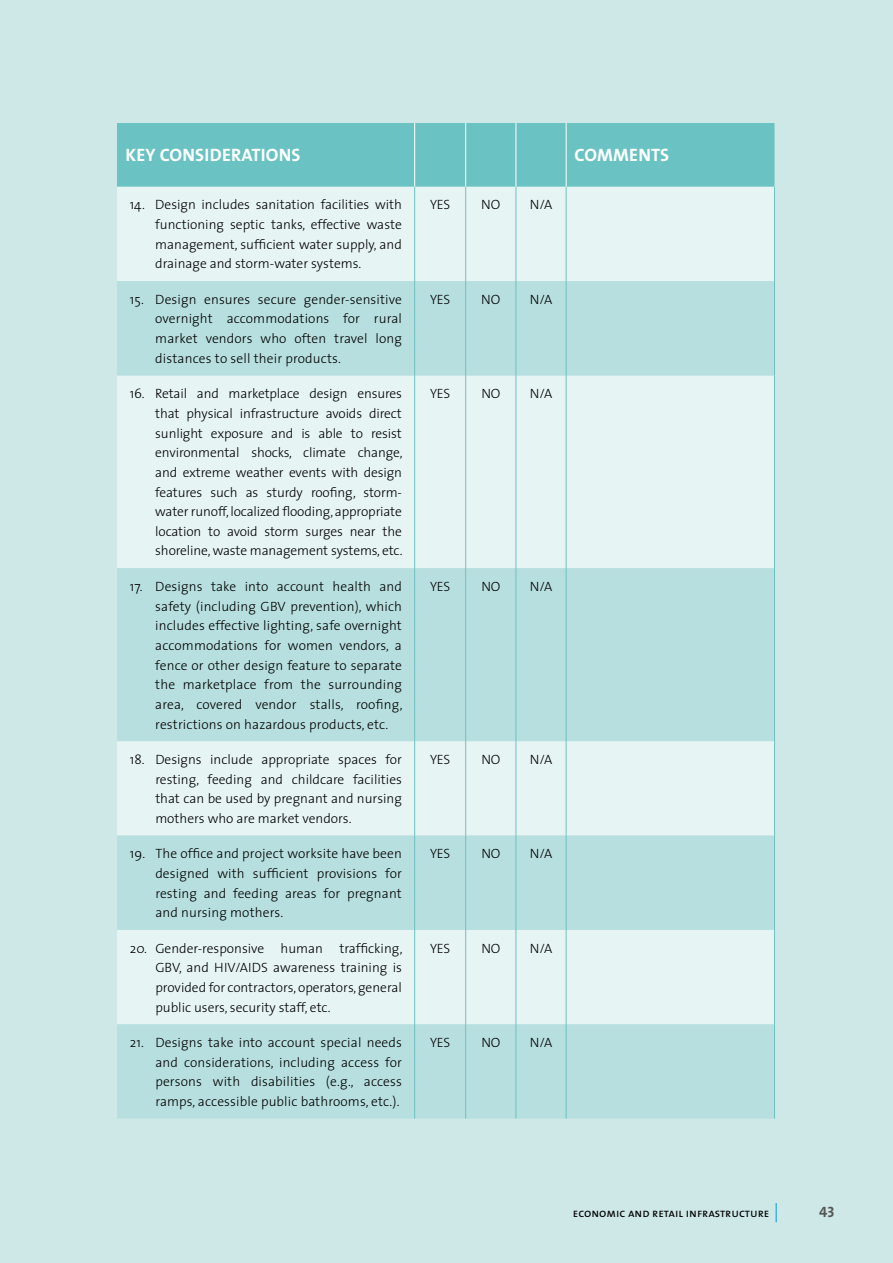
<style>
.page{position:relative;width:893px;height:1263px;background:#cee8e8}
.page>*{position:absolute;margin:0;border:0;box-sizing:border-box;transform-origin:0 0}
.t1{font:700 18px "The Sans";letter-spacing:.01em;color:#fff}
.t2{font:15px "The Sans Bold Caps";color:#575756}
.t3{font:300 13.5px/19.6px "The Sans";color:#000;text-align:justify}
.t4{font:12px "The Sans Caps";color:#000}
</style>
<div class="page">
<svg style="left:776px;top:1203px;width:1px;height:19px"></svg>
<div style="left:117px;top:123px;width:657px;height:64px;background:#6ac3c2"></div>
<div style="left:117px;top:187px;width:657px;height:94px;background:#e7f4f4"></div>
<svg style="left:117px;top:281px;width:657px;height:837px;background:#cde8e8"></svg>
<hr style="left:566px;top:123px;width:1px;height:64px;background:#fff">
<hr style="left:516px;top:123px;width:1px;height:64px;background:#fff">
<hr style="left:414px;top:123px;width:1px;height:64px;background:#fff">
<hr style="left:465px;top:123px;width:1px;height:64px;background:#fff">
<hr style="left:414px;top:281px;width:1px;height:94px;background:#6ac3c2">
<hr style="left:465px;top:281px;width:1px;height:94px;background:#6ac3c2">
<hr style="left:516px;top:281px;width:1px;height:94px;background:#6ac3c2">
<hr style="left:566px;top:281px;width:1px;height:94px;background:#6ac3c2">
<hr style="left:774px;top:281px;width:1px;height:94px;background:#6ac3c2">
<hr style="left:414px;top:568px;width:1px;height:173px;background:#6ac3c2">
<hr style="left:465px;top:568px;width:1px;height:173px;background:#6ac3c2">
<hr style="left:516px;top:568px;width:1px;height:173px;background:#6ac3c2">
<hr style="left:566px;top:568px;width:1px;height:173px;background:#6ac3c2">
<hr style="left:774px;top:568px;width:1px;height:173px;background:#6ac3c2">
<hr style="left:414px;top:835px;width:1px;height:95px;background:#6ac3c2">
<hr style="left:465px;top:835px;width:1px;height:95px;background:#6ac3c2">
<hr style="left:516px;top:835px;width:1px;height:95px;background:#6ac3c2">
<hr style="left:566px;top:835px;width:1px;height:95px;background:#6ac3c2">
<hr style="left:774px;top:835px;width:1px;height:95px;background:#6ac3c2">
<hr style="left:414px;top:1024px;width:1px;height:94px;background:#6ac3c2">
<hr style="left:465px;top:1024px;width:1px;height:94px;background:#6ac3c2">
<hr style="left:516px;top:1024px;width:1px;height:94px;background:#6ac3c2">
<hr style="left:566px;top:1024px;width:1px;height:94px;background:#6ac3c2">
<hr style="left:774px;top:1024px;width:1px;height:94px;background:#6ac3c2">
<hr style="left:414px;top:187px;width:1px;height:94px;background:#6ac3c2">
<hr style="left:465px;top:187px;width:1px;height:94px;background:#6ac3c2">
<hr style="left:516px;top:187px;width:1px;height:94px;background:#6ac3c2">
<hr style="left:566px;top:187px;width:1px;height:94px;background:#6ac3c2">
<hr style="left:774px;top:187px;width:1px;height:94px;background:#6ac3c2">
<hr style="left:414px;top:375px;width:1px;height:193px;background:#6ac3c2">
<hr style="left:465px;top:375px;width:1px;height:193px;background:#6ac3c2">
<hr style="left:516px;top:375px;width:1px;height:193px;background:#6ac3c2">
<hr style="left:566px;top:375px;width:1px;height:193px;background:#6ac3c2">
<hr style="left:774px;top:375px;width:1px;height:193px;background:#6ac3c2">
<hr style="left:414px;top:741px;width:1px;height:94px;background:#6ac3c2">
<hr style="left:465px;top:741px;width:1px;height:94px;background:#6ac3c2">
<hr style="left:516px;top:741px;width:1px;height:94px;background:#6ac3c2">
<hr style="left:566px;top:741px;width:1px;height:94px;background:#6ac3c2">
<hr style="left:774px;top:741px;width:1px;height:94px;background:#6ac3c2">
<hr style="left:414px;top:930px;width:1px;height:94px;background:#6ac3c2">
<hr style="left:465px;top:930px;width:1px;height:94px;background:#6ac3c2">
<hr style="left:516px;top:930px;width:1px;height:94px;background:#6ac3c2">
<hr style="left:566px;top:930px;width:1px;height:94px;background:#6ac3c2">
<hr style="left:774px;top:930px;width:1px;height:94px;background:#6ac3c2">
<h1 class="t1" style="left:126px;top:140px;width:177px">KEY CONSIDERATIONS</h1>
<h1 class="t1" style="left:575px;top:140px;width:96px">COMMENTS</h1>
<p class="t3" style="left:155px;top:195px;width:248px;text-indent:-26px">14. Design includes sanitation facilities with functioning septic tanks, effective waste management, sufficient water supply, and drainage and storm-water systems.</p>
<p class="t3" style="left:430px;top:195px;width:22px">YES</p>
<p class="t3" style="left:481px;top:195px;width:21px">NO</p>
<p class="t3" style="left:530px;top:195px;width:24px">N/A</p>
<p class="t3" style="left:155px;top:289px;width:248px;text-indent:-26px">15. Design ensures secure gender-sensitive overnight accommodations for rural market vendors who often travel long distances to sell their products.</p>
<p class="t3" style="left:430px;top:289px;width:22px">YES</p>
<p class="t3" style="left:481px;top:289px;width:21px">NO</p>
<p class="t3" style="left:530px;top:289px;width:24px">N/A</p>
<p class="t3" style="left:155px;top:383px;width:249px;text-indent:-26px">16. Retail and marketplace design ensures that physical infrastructure avoids direct sunlight exposure and is able to resist environmental shocks, climate change, and extreme weather events with design features such as sturdy roofing, storm&shy;water runoff, localized flooding, appropriate location to avoid storm surges near the shoreline, waste management systems, etc.</p>
<p class="t3" style="left:430px;top:383px;width:22px">YES</p>
<p class="t3" style="left:481px;top:383px;width:21px">NO</p>
<p class="t3" style="left:530px;top:383px;width:24px">N/A</p>
<p class="t3" style="left:155px;top:576px;width:249px;text-indent:-26px">17. Designs take into account health and safety (including GBV prevention), which includes effective lighting, safe overnight accommodations for women vendors, a fence or other design feature to separate the marketplace from the surrounding area, covered vendor stalls, roofing, restrictions on hazardous products, etc.</p>
<p class="t3" style="left:430px;top:576px;width:22px">YES</p>
<p class="t3" style="left:481px;top:576px;width:21px">NO</p>
<p class="t3" style="left:530px;top:576px;width:24px">N/A</p>
<p class="t3" style="left:155px;top:749px;width:248px;text-indent:-26px">18. Designs include appropriate spaces for resting, feeding and childcare facilities that can be used by pregnant and nursing mothers who are market vendors.</p>
<p class="t3" style="left:430px;top:749px;width:22px">YES</p>
<p class="t3" style="left:481px;top:749px;width:21px">NO</p>
<p class="t3" style="left:530px;top:749px;width:24px">N/A</p>
<p class="t3" style="left:155px;top:843px;width:248px;text-indent:-26px">19. The office and project worksite have been designed with sufficient provisions for resting and feeding areas for pregnant and nursing mothers.</p>
<p class="t3" style="left:430px;top:843px;width:22px">YES</p>
<p class="t3" style="left:481px;top:843px;width:21px">NO</p>
<p class="t3" style="left:530px;top:843px;width:24px">N/A</p>
<p class="t3" style="left:155px;top:938px;width:249px;text-indent:-26px">20. Gender-responsive human trafficking, GBV, and HIV/AIDS awareness training is provided for contractors, operators, general public users, security staff, etc.</p>
<p class="t3" style="left:430px;top:938px;width:22px">YES</p>
<p class="t3" style="left:481px;top:938px;width:21px">NO</p>
<p class="t3" style="left:530px;top:938px;width:24px">N/A</p>
<p class="t3" style="left:155px;top:1032px;width:248px;text-indent:-26px">21. Designs take into account special needs and considerations, including access for persons with disabilities (e.g., access ramps, accessible public bathrooms, etc.).</p>
<p class="t3" style="left:430px;top:1032px;width:22px">YES</p>
<p class="t3" style="left:481px;top:1032px;width:21px">NO</p>
<p class="t3" style="left:530px;top:1032px;width:24px">N/A</p>
<p class="t4" style="left:573px;top:1203px;width:198px">economic and retail infrastructure</p>
<p class="t2" style="left:819px;top:1199px;width:17px">43</p>
</div>
